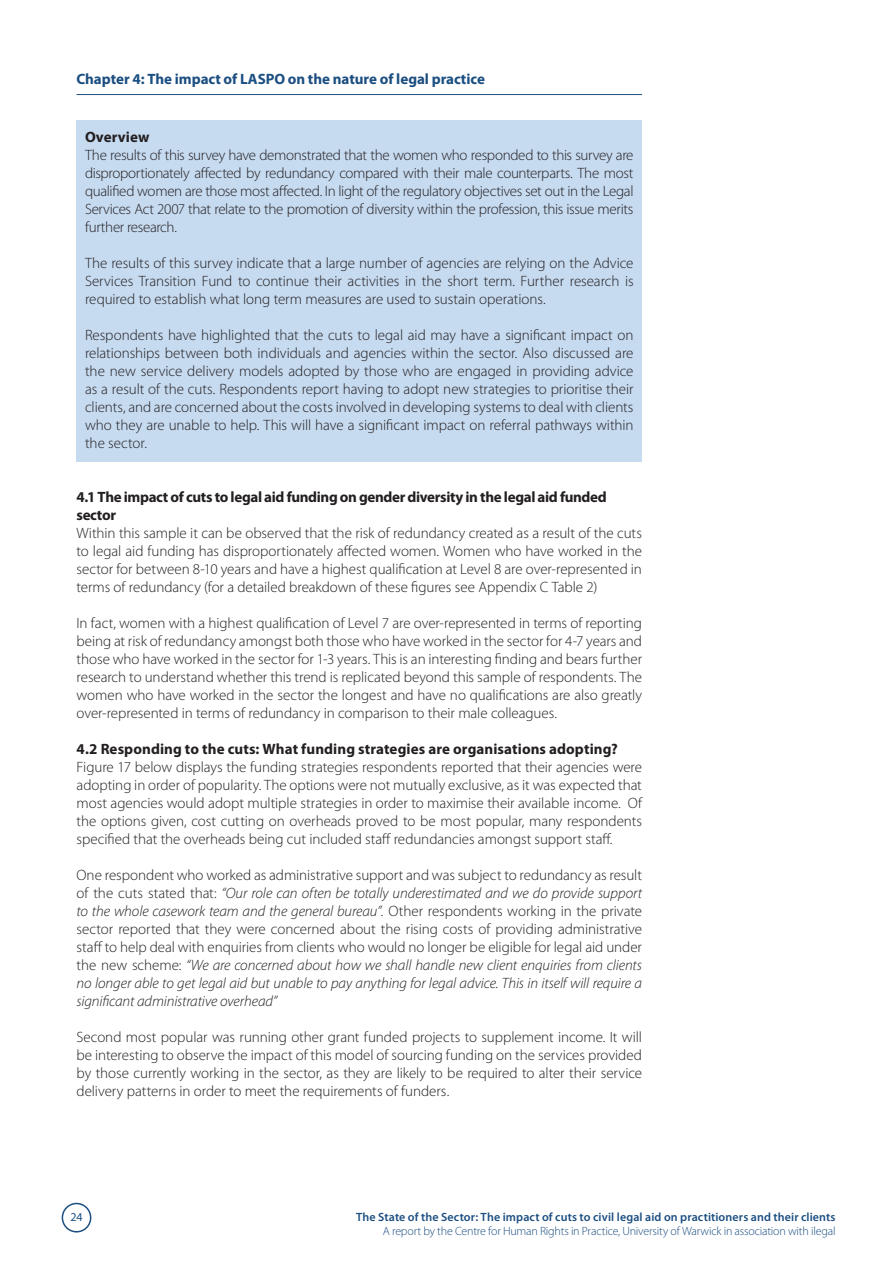
<style>
.page{position:relative;width:893px;height:1263px;background:#fff}
.page>*{position:absolute;margin:0;border:0;box-sizing:border-box;transform-origin:0 0}
.t1{font:300 15px/18px "Myriad Pro";letter-spacing:-.005em;color:#231f20;text-align:justify}
.Heading_2{font:700 15px "Myriad Pro";color:#231f20}
.Heading_2-2{font:700 15px/18px "Myriad Pro";letter-spacing:-.025em;color:#231f20}
.Heading_1{font:700 15px "Myriad Pro";letter-spacing:-.005em;color:#1b4e81}
.t2{font:300 12px "Myriad Pro";letter-spacing:-.015em;color:#1b4e81}
.t3{font:600 12px "Myriad Pro";letter-spacing:.01em;color:#1b4e81}
.t4{font:12px "Myriad Pro";color:#1b4e81}
.s1{font-style:italic}
</style>
<div class="page">
<div style="left:62px;top:1203px;width:29px;height:29px;border:2px solid #1b4e81;border-radius:50%"></div>
<div style="left:77px;top:120px;width:565px;height:341px;background:#c6daf0"></div>
<hr style="left:77px;top:94px;width:565px;height:1px;background:#1b4e81">
<p class="Heading_1" style="left:77px;top:70px;width:410px">Chapter 4: The impact of LASPO on the nature of legal practice</p>
<p class="Heading_2" style="left:85px;top:129px;width:66px">Overview</p>
<p class="t1" style="left:85px;top:146px;width:550px">The results of this survey have demonstrated that the women who responded to this survey are disproportionately affected by redundancy compared with their male counterparts. The most qualified women are those most affected. In light of the regulatory objectives set out in the Legal Services Act 2007 that relate to the promotion of diversity within the profession, this issue merits further research.</p>
<p class="t1" style="left:85px;top:254px;width:550px">The results of this survey indicate that a large number of agencies are relying on the Advice Services Transition Fund to continue their activities in the short term. Further research is required to establish what long term measures are used to sustain operations.</p>
<p class="t1" style="left:85px;top:326px;width:550px">Respondents have highlighted that the cuts to legal aid may have a significant impact on relationships between both individuals and agencies within the sector. Also discussed are the new service delivery models adopted by those who are engaged in providing advice as a result of the cuts. Respondents report having to adopt new strategies to prioritise their clients, and are concerned about the costs involved in developing systems to deal with clients who they are unable to help. This will have a significant impact on referral pathways within the sector.</p>
<p class="Heading_2-2" style="left:77px;top:488px;width:532px">4.1 The impact of cuts to legal aid funding on gender diversity in the legal aid funded sector</p>
<p class="t1" style="left:77px;top:524px;width:567px">Within this sample it can be observed that the risk of redundancy created as a result of the cuts to legal aid funding has disproportionately affected women. Women who have worked in the sector for between 8-10 years and have a highest qualification at Level 8 are over-represented in terms of redundancy (for a detailed breakdown of these figures see Appendix C Table 2)</p>
<p class="t1" style="left:77px;top:614px;width:567px">In fact, women with a highest qualification of Level 7 are over-represented in terms of reporting being at risk of redundancy amongst both those who have worked in the sector for 4-7 years and those who have worked in the sector for 1-3 years. This is an interesting finding and bears further research to understand whether this trend is replicated beyond this sample of respondents. The women who have worked in the sector the longest and have no qualifications are also greatly over-represented in terms of redundancy in comparison to their male colleagues.</p>
<p class="Heading_2" style="left:77px;top:741px;width:543px">4.2 Responding to the cuts: What funding strategies are organisations adopting?</p>
<p class="t1" style="left:77px;top:758px;width:567px">Figure 17 below displays the funding strategies respondents reported that their agencies were adopting in order of popularity. The options were not mutually exclusive, as it was expected that most agencies would adopt multiple strategies in order to maximise their available income. Of the options given, cost cutting on overheads proved to be most popular, many respondents specified that the overheads being cut included staff redundancies amongst support staff.</p>
<p class="t1" style="left:77px;top:866px;width:567px">One respondent who worked as administrative support and was subject to redundancy as result of the cuts stated that: <span class="s1">“Our role can often be totally underestimated and we do provide support to the whole casework team and the general bureau”.</span> Other respondents working in the private sector reported that they were concerned about the rising costs of providing administrative staff to help deal with enquiries from clients who would no longer be eligible for legal aid under the new scheme: <span class="s1">“We are concerned about how we shall handle new client enquiries from clients no longer able to get legal aid but unable to pay anything for legal advice. This in itself will require a significant administrative overhead”</span></p>
<p class="t1" style="left:77px;top:1028px;width:567px">Second most popular was running other grant funded projects to supplement income. It will be interesting to observe the impact of this model of sourcing funding on the services provided by those currently working in the sector, as they are likely to be required to alter their service delivery patterns in order to meet the requirements of funders.</p>
<p class="t4" style="left:71px;top:1210px;width:14px">24</p>
<p class="t3" style="left:356px;top:1210px;width:481px">The State of the Sector: The impact of cuts to civil legal aid on practitioners and their clients</p>
<p class="t2" style="left:383px;top:1225px;width:454px">A report by the Centre for Human Rights in Practice, University of Warwick in association with ilegal</p>
</div>
